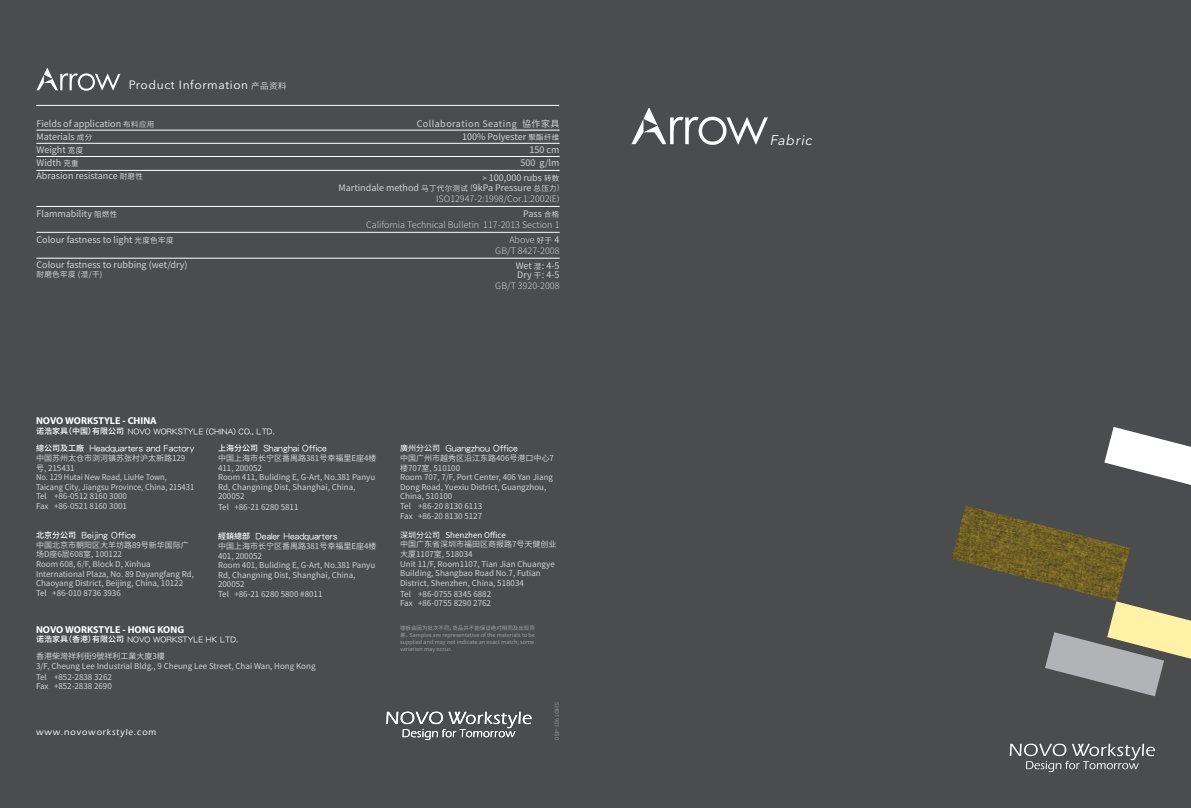
<style>
.page{position:relative;width:1191px;height:808px;background:#fff}
.page>*{position:absolute;margin:0;border:0;box-sizing:border-box;transform-origin:0 0}
.t1{font:italic 14px "Avenir Next LT Pro";letter-spacing:.05em;color:#fff}
.t2{font:12px "Avenir Next LT Pro";letter-spacing:.05em;color:#fff}
.t3{font:700 10px "Myriad Pro";color:#fff}
.t4{font:9px/13px "Source Han Sans CN";color:#d1d2d4;text-align:right}
.t5{font:9px "DFP Yuan W5 GB5";color:#fff}
.t6{font:300 9px/15px "Source Han Sans CN";color:#d1d2d4;text-align:right}
.t7{font:9px "Source Han Sans CN";letter-spacing:.05em;color:#d1d2d4}
.t8{font:500 9px "Eras ITC";letter-spacing:.1em;color:#fff}
.t9{font:8px/9.6px "Source Han Sans CN";color:#d1d2d4}
.t10{font:8px/17px "DFP Yuan W5 GB5";color:#fff}
.t11{font:8px/9.6px "Source Han Sans CN";color:#d1d2d4;scale:.94 1}
.t12{font:8px "Source Han Sans CN";color:#fff}
.t13{font:7.5px "Source Han Sans CN";letter-spacing:.05em;color:#d1d2d4}
.t14{font:500 6px "Roboto";color:#808285}
.t15{font:5.5px/7px "Source Han Sans TWHK";color:#9d9fa2}
.s1{font-family:"Source Han Sans CN";font-size:8.5px;color:#d1d2d4}
.s2{font-size:7.5px}
.s3{font-family:"Source Han Sans CN";font-weight:500}
.s4{font-size:8px}
.s5{font-size:7px}
.s6{font-weight:300}
.s7{font-weight:400;font-size:7.5px}
.s8{font-weight:400}
.s9{font-family:"Source Han Sans CN";font-weight:500;font-size:8px}
.s10{font-family:"Source Han Sans CN";color:#d1d2d4}
.s11{font-family:"Source Han Sans CN";font-size:8px}
.s12{font-family:"Source Han Sans CN"}
</style>
<div class="page">
<div style="left:595px;top:0;width:596px;height:808px;background:#4b4c4d"></div>
<svg style="left:631px;top:108px;width:137px;height:37px"></svg>
<img style="left:952px;top:505px;width:178px;height:96px">
<svg style="left:1045px;top:601px;width:146px;height:95px"></svg>
<svg style="left:1104px;top:427px;width:87px;height:58px"></svg>
<div style="left:0;top:0;width:604px;height:808px;background:#4b4c4d"></div>
<svg style="left:36px;top:68px;width:84px;height:23px"></svg>
<hr style="left:36px;top:105px;width:523px;height:1px;background:#fff">
<hr style="left:37px;top:130px;width:522px;height:1px;background:#fff">
<hr style="left:37px;top:143px;width:522px;height:1px;background:#fff">
<hr style="left:37px;top:156px;width:522px;height:1px;background:#fff">
<hr style="left:37px;top:170px;width:522px;height:1px;background:#fff">
<hr style="left:37px;top:206px;width:522px;height:1px;background:#fff">
<hr style="left:37px;top:232px;width:522px;height:1px;background:#fff">
<hr style="left:37px;top:258px;width:522px;height:1px;background:#fff">
<svg style="left:1009px;top:744px;width:146px;height:28px"></svg>
<svg style="left:386px;top:712px;width:145px;height:28px"></svg>
<p class="t2" style="left:129px;top:78px;width:159px">Product Information <span class="s1">产品资料</span></p>
<p class="t4" style="left:36px;top:118px;width:119px">Fields of application <span class="s2">布料应用</span></p>
<p class="t4" style="left:36px;top:131px;width:57px;text-align:left">Materials <span class="s2">成分<br></span>Weight <span class="s2">宽度</span></p>
<p class="t4" style="left:36px;top:157px;width:44px">Width <span class="s2">克重</span></p>
<p class="t4" style="left:36px;top:170px;width:108px">Abrasion resistance <span class="s2">耐磨性</span></p>
<p class="t4" style="left:37px;top:208px;width:82px">Flammability <span class="s2">阻燃性</span></p>
<p class="t4" style="left:37px;top:234px;width:139px">Colour fastness to light <span class="s2">光度色牢度</span></p>
<p class="t4" style="left:37px;top:259px;width:153px">Colour fastness to rubbing (wet/dry)</p>
<p class="t13" style="left:36px;top:270px;width:67px">耐磨色牢度 (湿/干)</p>
<p class="t3" style="left:36px;top:414px;width:122px">NOVO WORKSTYLE - CHINA</p>
<p class="t10" style="left:36px;top:423px;width:240px"><span class="s3">诺浩家具（中国）有限公司</span> NOVO WORKSTYLE (CHINA) CO., LTD.</p>
<p class="t7" style="left:417px;top:119px;width:144px">Collaboration Seating 協作家具</p>
<p class="t4" style="left:462px;top:131px;width:99px">100% Polyester <span class="s2">聚酯纤维<br></span>150 cm<br>500 g/lm</p>
<p class="t4" style="left:482px;top:172px;width:78px"><span class="s4">&gt;</span> 100,000 rubs <span class="s2">转数</span></p>
<p class="t4" style="left:338px;top:183px;width:222px;line-height:11px">Martindale method <span class="s2">马丁代尔测试</span> <span class="s5">(</span>9kPa Pressure <span class="s2">总压力</span><span class="s5">)<br></span><span class="s6">ISO12947-2:1998/Cor.1:2002</span><span class="s5">(</span><span class="s6">E</span><span class="s5">)</span></p>
<p class="t4" style="left:523px;top:208px;width:38px">Pass <span class="s2">合格</span></p>
<p class="t6" style="left:366px;top:218px;width:195px">California Technical Bulletin 117-2013 Section 1<br>Above <span class="s7">好于</span> <span class="s8">4</span></p>
<p class="t6" style="left:495px;top:244px;width:66px">GB/T 8427-2008<br><span class="s8">Wet</span> <span class="s7">湿</span><span class="s8">: 4-5</span></p>
<p class="t6" style="left:495px;top:270px;width:66px;line-height:11px"><span class="s8">Dry</span> <span class="s7">干</span><span class="s8">: 4-5<br></span>GB/T 3920-2008</p>
<p class="t5" style="left:36px;top:444px;width:160px"><span class="s9">總公司及工廠</span> Headquarters and Factory</p>
<p class="t9" style="left:36px;top:453px;width:151px">中国苏州太仓市浏河镇苏张村沪太新路129号, 215431</p>
<p class="t11" style="left:36px;top:473px;width:170px">No. 129 Hutai New Road, LiuHe Town,<br>Taicang City, Jiangsu Province, China, 215431</p>
<p class="t9" style="left:36px;top:492px;width:93px">Tel +86-0512 8160 3000</p>
<p class="t9" style="left:36px;top:501px;width:92px">Fax +86-0521 8160 3001</p>
<p class="t5" style="left:36px;top:531px;width:101px"><span class="s9">北京分公司</span> Beijing Office</p>
<p class="t9" style="left:36px;top:540px;width:154px">中国北京市朝阳区大羊坊路89号新华国际广场D座6层608室, 100122</p>
<p class="t9" style="left:36px;top:559px;width:159px">Room 608, 6/F, Block D, Xinhua International Plaza, No. 89 Dayangfang Rd, Chaoyang District, Beijing, China, 10122<br>Tel +86-010 8736 3936</p>
<p class="t5" style="left:218px;top:444px;width:110px"><span class="s9">上海分公司</span> Shanghai Office</p>
<p class="t9" style="left:218px;top:453px;width:160px">中国上海市长宁区番禺路381号幸福里E座4楼<br>411, 200052</p>
<p class="t9" style="left:218px;top:473px;width:159px">Room 411, Buliding E, G-Art, No.381 Panyu<br>Rd, Changning Dist, Shanghai, China,<br>200052</p>
<p class="t9" style="left:218px;top:503px;width:82px">Tel +86-21 6280 5811</p>
<p class="t5" style="left:218px;top:532px;width:121px"><span class="s9">經銷總部</span> Dealer Headquarters</p>
<p class="t9" style="left:218px;top:541px;width:160px">中国上海市长宁区番禺路381号幸福里E座4楼<br>401, 200052</p>
<p class="t9" style="left:218px;top:560px;width:159px">Room 401, Buliding E, G-Art, No.381 Panyu<br>Rd, Changning Dist, Shanghai, China,<br>200052</p>
<p class="t9" style="left:218px;top:589px;width:106px">Tel +86-21 6280 5800 #8011</p>
<p class="t3" style="left:36px;top:623px;width:150px">NOVO WORKSTYLE - HONG KONG</p>
<p class="t10" style="left:36px;top:631px;width:204px"><span class="s3">诺浩家具（香港）有限公司</span> NOVO WORKSTYLE HK LTD.<span class="s10">香港柴灣祥利街9號祥利工業大廈3樓</span></p>
<p class="t9" style="left:36px;top:661px;width:281px">3/F, Cheung Lee Industrial Bldg., 9 Cheung Lee Street, Chai Wan, Hong Kong</p>
<p class="t9" style="left:36px;top:672px;width:77px">Tel +852-2838 3262</p>
<p class="t9" style="left:36px;top:681px;width:77px">Fax +852-2838 2690</p>
<p class="t8" style="left:36px;top:727px;width:122px">www.novoworkstyle.com</p>
<p class="t5" style="left:400px;top:444px;width:119px"><span class="s11">廣州分公司</span> Guangzhou Office</p>
<p class="t9" style="left:400px;top:453px;width:155px">中国广州市越秀区沿江东路406号港口中心7楼707室, 510100</p>
<p class="t9" style="left:400px;top:473px;width:154px">Room 707, 7/F, Port Center, 406 Yan Jiang<br>Dong Road, Yuexiu District, Guangzhou,<br>China, 510100</p>
<p class="t9" style="left:400px;top:501px;width:84px">Tel +86-20 8130 6113</p>
<p class="t9" style="left:400px;top:511px;width:84px">Fax +86-20 8130 5127</p>
<p class="t12" style="left:400px;top:530px;width:107px">深圳分公司 Shenzhen Office</p>
<p class="t9" style="left:400px;top:540px;width:158px">中国广东省深圳市福田区商报路7号天健创业大厦1107室, 518034</p>
<p class="t9" style="left:400px;top:559px;width:156px">Unit 11/F, Room1107, Tian Jian Chuangye<br>Building, Shangbao Road No.7, Futian<br>District, Shenzhen, China, 518034</p>
<p class="t9" style="left:400px;top:589px;width:93px">Tel +86-0755 8345 6882</p>
<p class="t9" style="left:400px;top:599px;width:92px">Fax +86-0755 8290 2762</p>
<p class="t15" style="left:400px;top:625px;width:136px"><span class="s12">樣板会因为批次不同，货品并不能保证绝对相同及出现异差。</span>Samples are representative of the materials to be supplied and may not indicate an exact match; some variation may occur.</p>
<p class="t14" style="left:561px;top:702px;width:39px;rotate:90deg">SHD1901-450</p>
<p class="t1" style="left:770px;top:131px;width:44px">Fabric</p>
</div>
